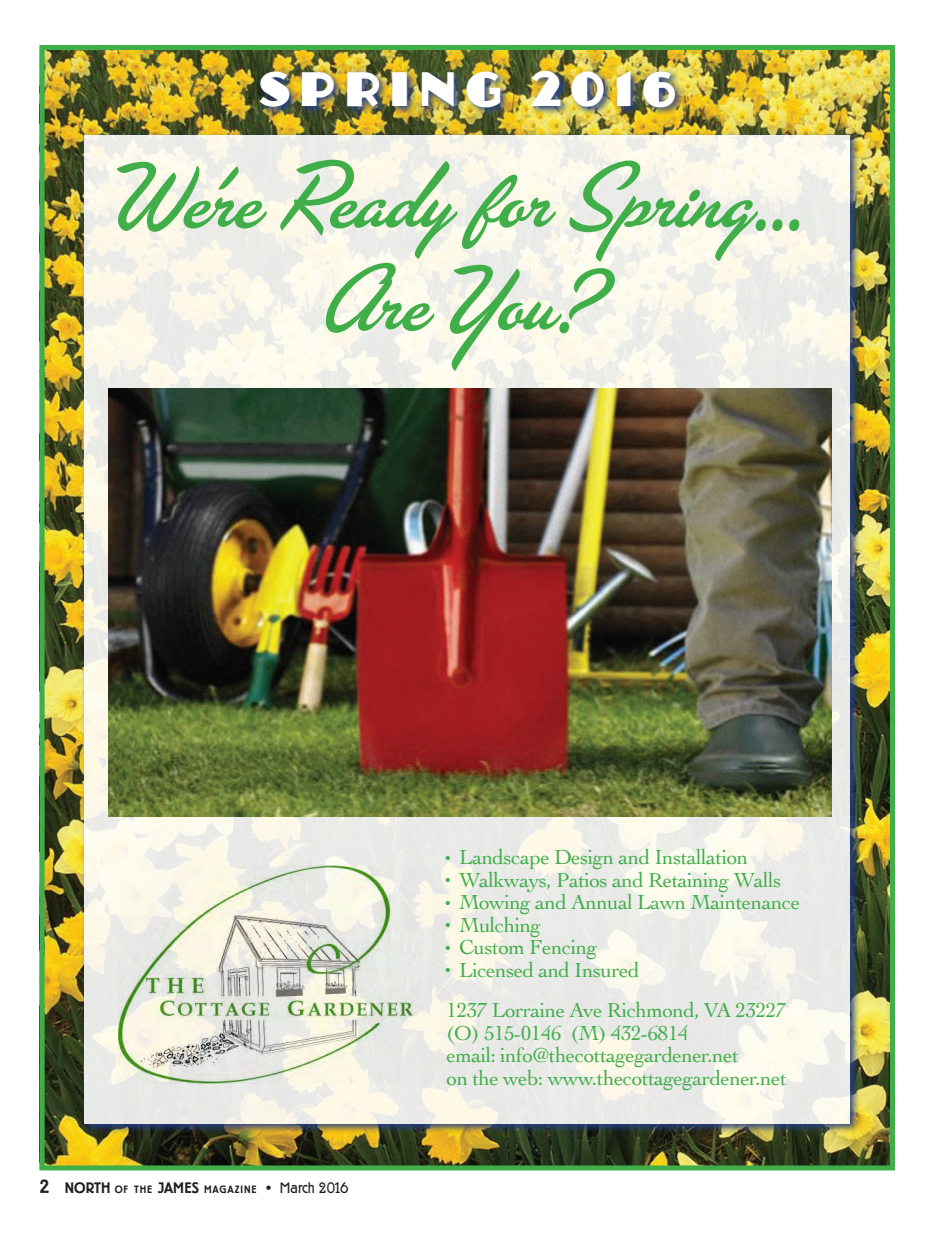
<style>
.page{position:relative;width:940px;height:1238px;background:#fff}
.page>*{position:absolute;margin:0;border:0;box-sizing:border-box;transform-origin:0 0}
.t1{font:96.25px/102.5px "Las Vegas Fabulous";color:#40ae49;text-align:center}
.t2{font:45px "Anchor Jack";letter-spacing:.2em;color:#fff}
.t3{font:21.25px "Cochin";letter-spacing:-.025em;color:#40ae49}
.t4{font:500 10.5px "Berliner Grotesk";color:#231f20}
.s1{font-size:12.5px}
.s2{font-size:18.75px}
.s3{font-size:15px}
.s4{font-weight:300;font-size:15px}
</style>
<div class="page">
<img style="left:46px;top:51px;width:843px;height:1113px">
<div style="left:40px;top:45px;width:855px;height:1125px;border:5px solid #40ae49"></div>
<img style="left:81px;top:131px;width:779px;height:1002px">
<div style="left:85px;top:135px;width:765px;height:988px;background:linear-gradient(to right,#f4f3e9,#f1f1ea)"></div>
<img style="left:118px;top:865px;width:349px;height:219px">
<img style="left:257px;top:68px;width:427px;height:49px">
<img style="left:109px;top:388px;width:723px;height:428px">
<p class="t2" style="left:259px;top:59px;width:418px">SPRING 2016</p>
<p class="t1" style="left:115px;top:155px;width:688px">We’re Ready for Spring...<br>Are You?</p>
<p class="t3" style="left:445px;top:842px;width:305px"><span class="s1">•</span> Landscape Design and Installation</p>
<p class="t3" style="left:445px;top:865px;width:338px"><span class="s1">•</span> Walkways, Patios and Retaining Walls</p>
<p class="t3" style="left:445px;top:887px;width:357px"><span class="s1">•</span> Mowing and Annual Lawn Maintenance</p>
<p class="t3" style="left:445px;top:910px;width:98px"><span class="s1">•</span> Mulching</p>
<p class="t3" style="left:445px;top:932px;width:154px"><span class="s1">•</span> Custom Fencing</p>
<p class="t3" style="left:445px;top:955px;width:196px"><span class="s1">•</span> Licensed and Insured</p>
<p class="t4" style="left:40px;top:1183px;width:310px"><span class="s2">2</span> <span class="s3">NORTH</span> OF TH E <span class="s3">JAMES</span> MAGAZIN E <span class="s3">•</span> <span class="s4">March 2016</span></p>
<p class="t3" style="left:446px;top:996px;width:341px">1237 Lorraine Ave Richmond, VA 23227</p>
<p class="t3" style="left:446px;top:1018px;width:244px">(O) 515-0146 (M) 432-6814</p>
<p class="t3" style="left:446px;top:1041px;width:293px">email: info@thecottagegardener.net</p>
<p class="t3" style="left:446px;top:1063px;width:342px">on the web: www.thecottagegardener.net</p>
</div>
